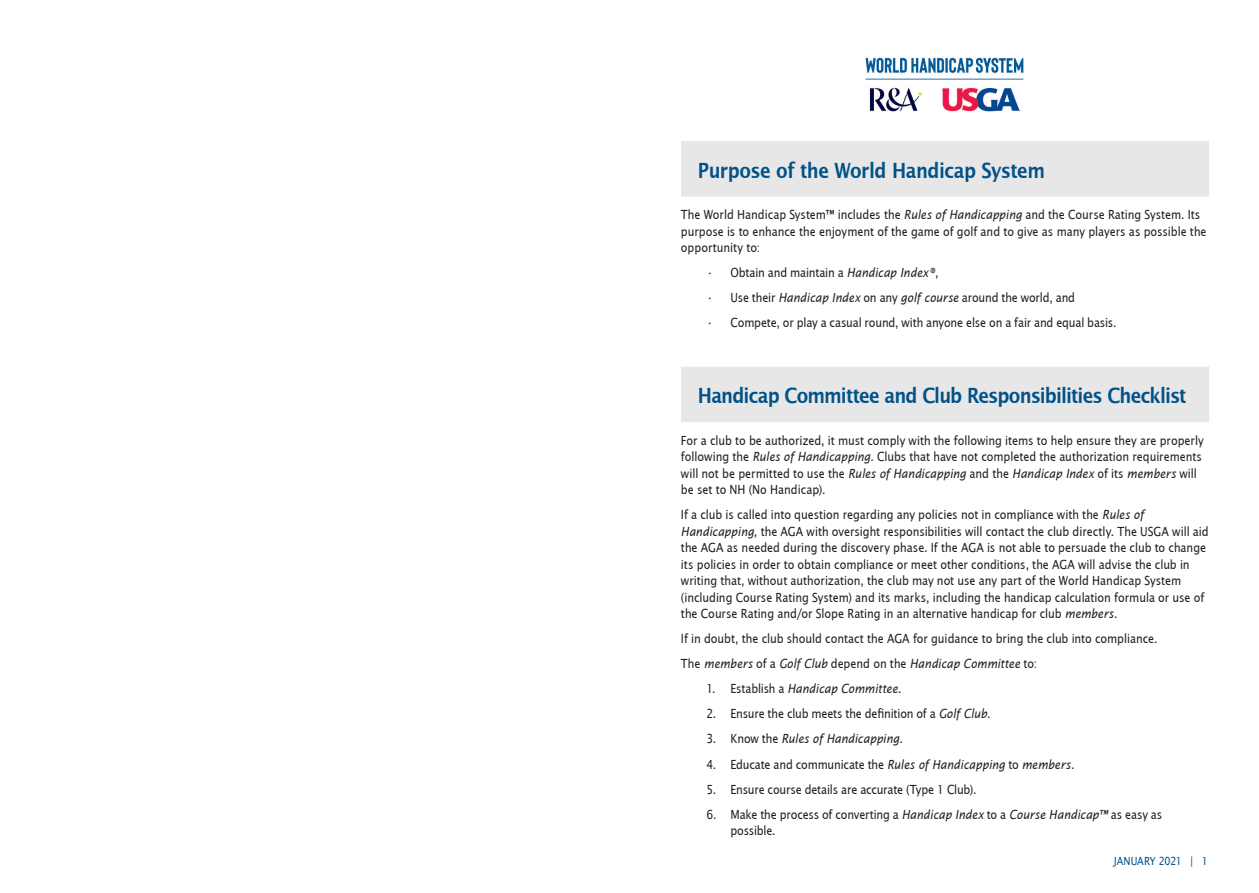
<style>
.page{position:relative;width:1259px;height:893px;background:#fff}
.page>*{position:absolute;margin:0;border:0;box-sizing:border-box;transform-origin:0 0}
.t1{font:22.5px "Lucida San Nar Dem";letter-spacing:-.035em;color:#005288}
.t2{font:13.5px/16.5px "Lucida San Nar Rom";letter-spacing:-.005em;color:#231f20}
.t3{font:13.5px "Lucida San Nar Rom Ita";color:#231f20}
.t4{font:12px "Lucida San Nar Rom";letter-spacing:-.01em;color:#005288}
.s1{font-family:"Lucida San Nar Rom Ita"}
.s2{font-family:"Lucida San Nar Rom"}
</style>
<div class="page">
<img style="left:865px;top:57px;width:159px;height:55px">
<div style="left:681px;top:141px;width:528px;height:56px;background:#e8e7e8"></div>
<div style="left:681px;top:367px;width:528px;height:55px;background:#e8e7e8"></div>
<h1 class="t1" style="left:698px;top:158px;width:348px">Purpose of the World Handicap System</h1>
<p class="t2" style="left:681px;top:207px;width:527px">The World Handicap System™ includes the <span class="s1">Rules of Handicapping</span> and the Course Rating System. Its purpose is to enhance the enjoyment of the game of golf and to give as many players as possible the opportunity to:</p>
<p class="t2" style="left:706px;top:265px;width:233px">• Obtain and maintain a <span class="s1">Handicap Index®</span>,</p>
<p class="t2" style="left:706px;top:290px;width:370px">• Use their <span class="s1">Handicap Index</span> on any <span class="s1">golf course</span> around the world, and</p>
<p class="t2" style="left:706px;top:315px;width:412px">• Compete, or play a casual round, with anyone else on a fair and equal basis.</p>
<h1 class="t1" style="left:698px;top:383px;width:490px">Handicap Committee and Club Responsibilities Checklist</h1>
<p class="t2" style="left:681px;top:433px;width:524px">For a club to be authorized, it must comply with the following items to help ensure they are properly following the <span class="s1">Rules of Handicapping</span>. Clubs that have not completed the authorization requirements will not be permitted to use the <span class="s1">Rules of Handicapping</span> and the <span class="s1">Handicap Index</span> of its <span class="s1">members</span> will be set to NH (No Handicap).</p>
<p class="t2" style="left:681px;top:507px;width:529px">If a club is called into question regarding any policies not in compliance with the <span class="s1">Rules of Handicapping,</span> the AGA with oversight responsibilities will contact the club directly. The USGA will aid the AGA as needed during the discovery phase. If the AGA is not able to persuade the club to change its policies in order to obtain compliance or meet other conditions, the AGA will advise the club in writing that, without authorization, the club may not use any part of the World Handicap System (including Course Rating System) and its marks, including the handicap calculation formula or use of the Course Rating and/or Slope Rating in an alternative handicap for club <span class="s1">members</span>.</p>
<p class="t2" style="left:681px;top:631px;width:478px">If in doubt, the club should contact the AGA for guidance to bring the club into compliance.</p>
<p class="t3" style="left:681px;top:656px;width:358px"><span class="s2">The</span> members <span class="s2">of a</span> Golf Club <span class="s2">depend on the</span> Handicap Committee <span class="s2">to:</span></p>
<p class="t3" style="left:706px;top:681px;width:197px"><span class="s2">1. Establish a</span> Handicap Committee<span class="s2">.</span></p>
<p class="t2" style="left:706px;top:706px;width:285px">2. Ensure the club meets the definition of a <span class="s1">Golf Club</span>.</p>
<p class="t3" style="left:706px;top:731px;width:198px"><span class="s2">3. Know the</span> Rules of Handicapping<span class="s2">.</span></p>
<p class="t2" style="left:706px;top:756px;width:369px">4. Educate and communicate the <span class="s1">Rules of Handicapping</span> to <span class="s1">members</span>.</p>
<p class="t2" style="left:706px;top:781px;width:271px">5. Ensure course details are accurate (Type 1 Club).</p>
<p class="t2" style="left:730px;top:806px;width:433px;text-indent:-24px">6. Make the process of converting a <span class="s1">Handicap Index</span> to a <span class="s1">Course Handicap™</span> as easy as possible.</p>
<p class="t4" style="left:1113px;top:854px;width:96px">JANUARY 2021 | 1</p>
</div>
